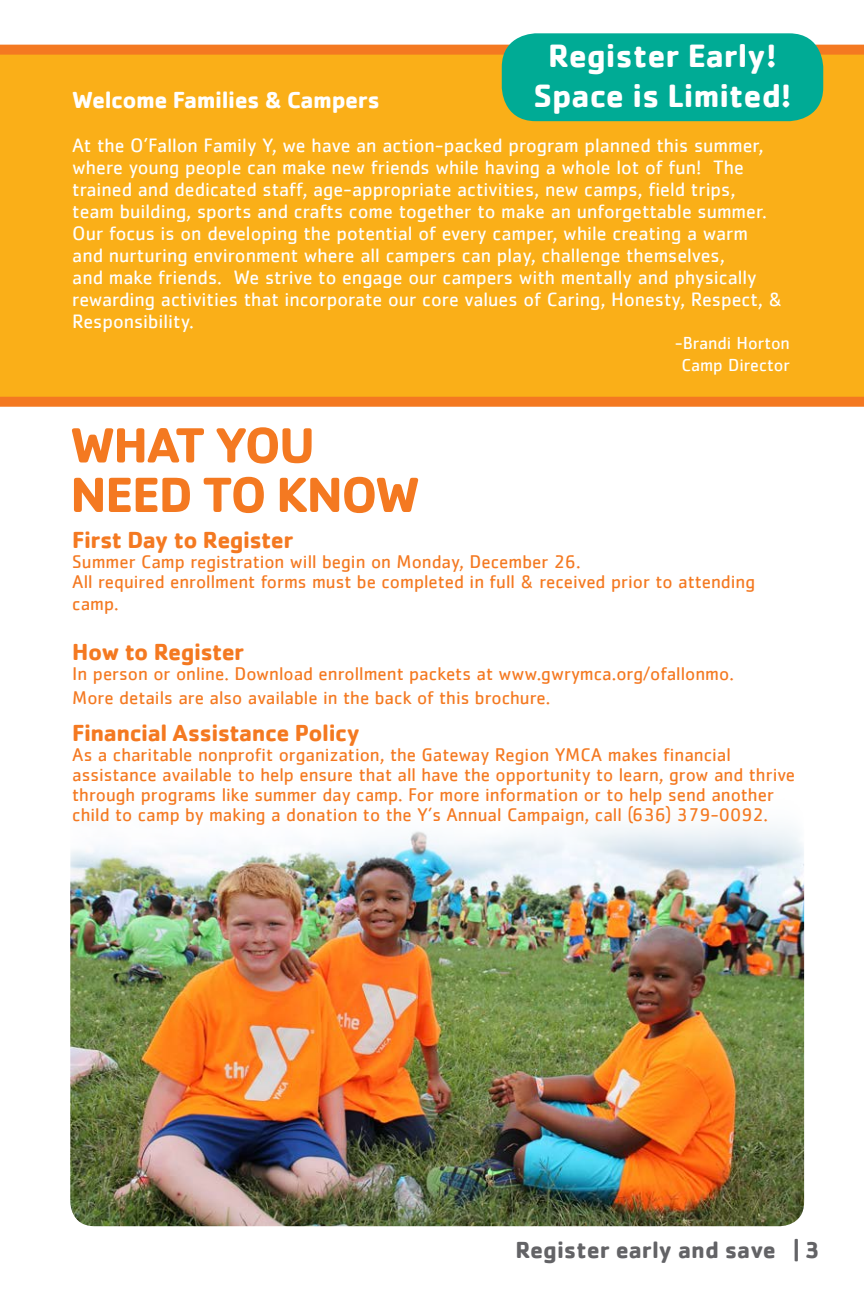
<style>
.page{position:relative;width:864px;height:1296px;background:#fff}
.page>*{position:absolute;margin:0;border:0;box-sizing:border-box;transform-origin:0 0}
.t1{font:700 51.2px/49.6px "Cachet";letter-spacing:-.03em;color:#f47921}
.t2{font:700 33.4px "Cachet";color:#fff}
.t3{font:700 24px "Cachet";letter-spacing:-.02em;color:#f47921}
.t4{font:700 24px "Cachet";letter-spacing:-.02em;color:#fff}
.t5{font:700 24px "Cachet";color:#636366}
.t6{font:20px/22px "Cachet";color:#fff}
.t7{font:19px/20px "Cachet";color:#f47921}
.t8{font:18px/21.6px "Cachet";color:#fff;text-align:center}
</style>
<div class="page">
<img style="left:70px;top:826px;width:734px;height:400px">
<div style="left:0;top:45px;width:864px;height:362px;background:#faaf18"></div>
<div style="left:502px;top:33px;width:321px;height:88px;background:#00ab95;border-radius:34px"></div>
<p class="t2" style="left:548px;top:35px;width:230px">Register Early!</p>
<p class="t4" style="left:72px;top:85px;width:309px">Welcome Families &amp; Campers</p>
<p class="t2" style="left:533px;top:75px;width:260px">Space is Limited!</p>
<p class="t6" style="left:72px;top:134px;width:712px">At the O’Fallon Family Y, we have an action-packed program planned this summer, where young people can make new friends while having a whole lot of fun! The trained and dedicated staff, age-appropriate activities, new camps, field trips,<br>team building, sports and crafts come together to make an unforgettable summer.<br>Our focus is on developing the potential of every camper, while creating a warm and nurturing environment where all campers can play, challenge themselves,<br>and make friends. We strive to engage our campers with mentally and physically rewarding activities that incorporate our core values of Caring, Honesty, Respect, &amp; Responsibility.</p>
<p class="t8" style="left:675px;top:332px;width:117px">-Brandi Horton<br>Camp Director</p>
<p class="t1" style="left:70px;top:419px;width:351px">WHAT YOU<br>NEED TO KNOW</p>
<p class="t3" style="left:72px;top:524px;width:223px">First Day to Register</p>
<p class="t7" style="left:72px;top:551px;width:510px">Summer Camp registration will begin on Monday, December 26.</p>
<p class="t7" style="left:72px;top:571px;width:684px;line-height:21.6px">All required enrollment forms must be completed in full &amp; received prior to attending camp.</p>
<p class="t3" style="left:72px;top:636px;width:174px">How to Register</p>
<p class="t7" style="left:72px;top:661px;width:663px;line-height:24px">In person or online. Download enrollment packets at www.gwrymca.org/ofallonmo.<br>More details are also available in the back of this brochure.</p>
<p class="t3" style="left:72px;top:717px;width:289px">Financial Assistance Policy</p>
<p class="t7" style="left:72px;top:744px;width:724px">As a charitable nonprofit organization, the Gateway Region YMCA makes financial assistance available to help ensure that all have the opportunity to learn, grow and thrive through programs like summer day camp. For more information or to help send another child to camp by making a donation to the Y’s Annual Campaign, call (636) 379-0092.</p>
<p class="t5" style="left:516px;top:1234px;width:306px">Register early and save | 3</p>
</div>
